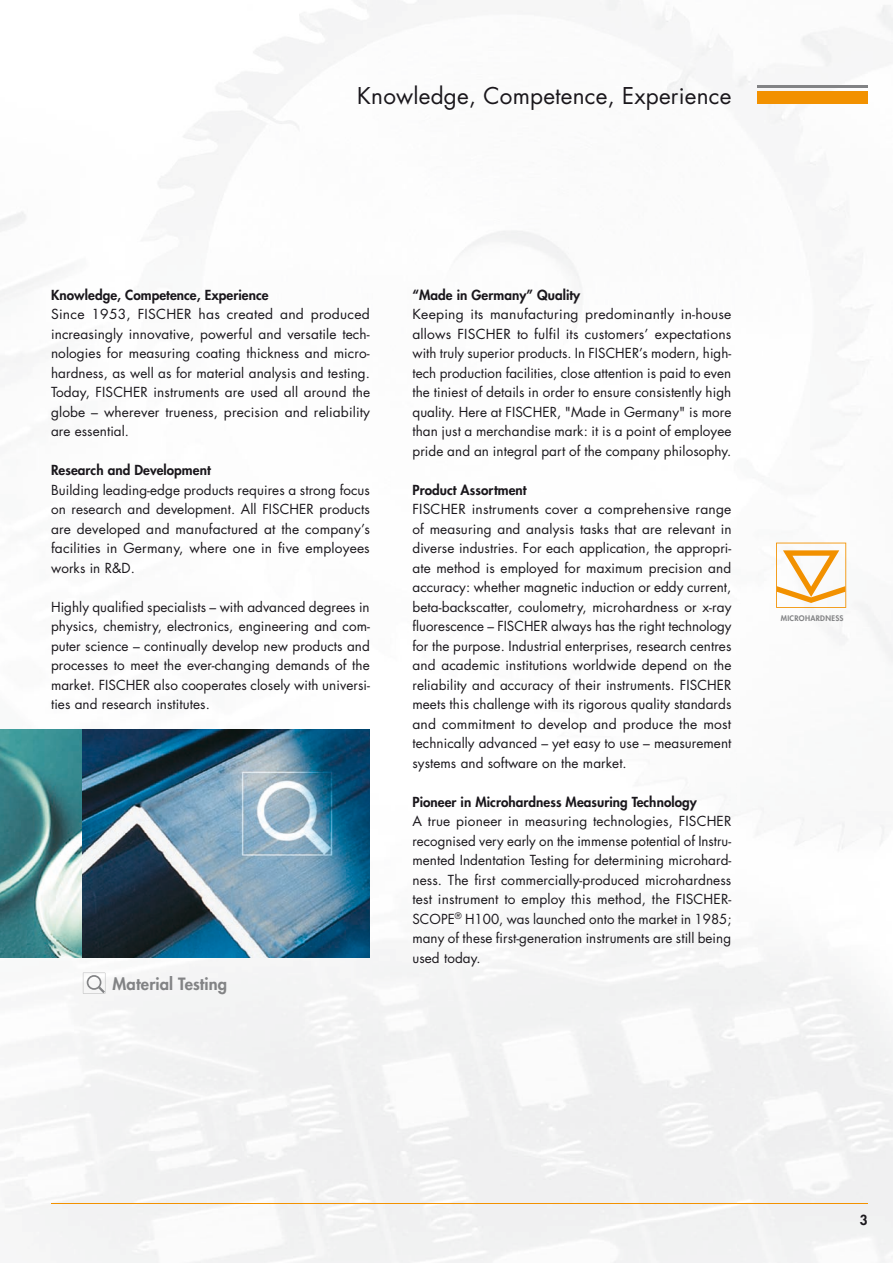
<style>
.page{position:relative;width:893px;height:1263px;background:#fff}
.page>*{position:absolute;margin:0;border:0;box-sizing:border-box;transform-origin:0 0}
.t1{font:22.5px "Futura Std";letter-spacing:.01em;color:#1a171c}
.t2{font:800 16.5px "Futura Std";letter-spacing:.005em;color:#828385}
.t3{font:13.5px/19.5px "Futura Std";letter-spacing:.005em;color:#1a171c;text-align:justify}
.t4{font:800 13.5px "Futura Std";letter-spacing:.005em;color:#1a171c}
.t5{font:800 7.5px "Futura Std";letter-spacing:.04em;color:#828385}
</style>
<div class="page">
<img style="left:0;top:0;width:893px;height:1263px">
<div style="left:757px;top:91px;width:110px;height:13px;background:#f29100"></div>
<hr style="left:757px;top:85px;width:110px;height:2px;background:#828385">
<img style="left:0;top:729px;width:83px;height:228px">
<svg style="left:83px;top:729px;width:287px;height:228px;background:#4d758d"></svg>
<svg style="left:776px;top:543px;width:70px;height:65px"></svg>
<svg style="left:83px;top:973px;width:22px;height:20px"></svg>
<hr style="left:51px;top:1203px;width:816px;height:1px;background:#f29100">
<h1 class="t1" style="left:357px;top:81px;width:376px">Knowledge, Competence, Experience</h1>
<p class="t4" style="left:51px;top:286px;width:219px">Knowledge, Competence, Experience</p>
<p class="t3" style="left:51px;top:304px;width:321px">Since 1953, FISCHER has created and produced increasingly innovative, powerful and versatile tech&shy;nologies for measuring coating thickness and micro&shy;hardness, as well as for material analysis and testing.<br>Today, FISCHER instruments are used all around the globe – wherever trueness, precision and reliability are essential.</p>
<p class="t4" style="left:51px;top:461px;width:161px">Research and Development</p>
<p class="t3" style="left:51px;top:480px;width:320px">Building leading-edge products requires a strong focus on research and development. All FISCHER products are developed and manufactured at the company’s facilities in Germany, where one in five employees works in R&amp;D.</p>
<p class="t3" style="left:51px;top:597px;width:320px">Highly qualified specialists – with advanced degrees in physics, chemistry, electronics, engineering and com&shy;puter science – continually develop new products and processes to meet the ever-changing demands of the market. FISCHER also cooperates closely with universi&shy;ties and research institutes.</p>
<p class="t2" style="left:113px;top:974px;width:116px">Material Testing</p>
<p class="t4" style="left:412px;top:286px;width:169px">“Made in Germany” Quality</p>
<p class="t3" style="left:412px;top:304px;width:320px">Keeping its manufacturing predominantly in-house allows FISCHER to fulfil its customers’ expectations with truly superior products. In FISCHER’s modern, high&shy;tech production facilities, close attention is paid to even the tiniest of details in order to ensure consistently high quality. Here at FISCHER, "Made in Germany" is more than just a merchandise mark: it is a point of employee pride and an integral part of the company philosophy.</p>
<p class="t4" style="left:412px;top:481px;width:116px">Product Assortment</p>
<p class="t3" style="left:412px;top:499px;width:321px">FISCHER instruments cover a comprehensive range of measuring and analysis tasks that are relevant in diverse industries. For each application, the appropri&shy;ate method is employed for maximum precision and accuracy: whether magnetic induction or eddy current, beta-backscatter, coulometry, microhardness or x-ray fluorescence – FISCHER always has the right technology for the purpose. Industrial enterprises, research centres and academic institutions worldwide depend on the reliability and accuracy of their instruments. FISCHER meets this challenge with its rigorous quality standards and commitment to develop and produce the most technically advanced – yet easy to use – measurement systems and software on the market.</p>
<p class="t4" style="left:412px;top:793px;width:286px">Pioneer in Microhardness Measuring Technology</p>
<p class="t3" style="left:412px;top:811px;width:321px">A true pioneer in measuring technologies, FISCHER recognised very early on the immense potential of Instru&shy;mented Indentation Testing for determining microhard&shy;ness. The first commercially-produced microhardness test instrument to employ this method, the FISCHER-SCOPE<sup>®</sup> H100, was launched onto the market in 1985; many of these first-generation instruments are still being used today.</p>
<p class="t5" style="left:781px;top:614px;width:64px">MICROHARDNESS</p>
<p class="t4" style="left:860px;top:1211px;width:9px">3</p>
</div>
